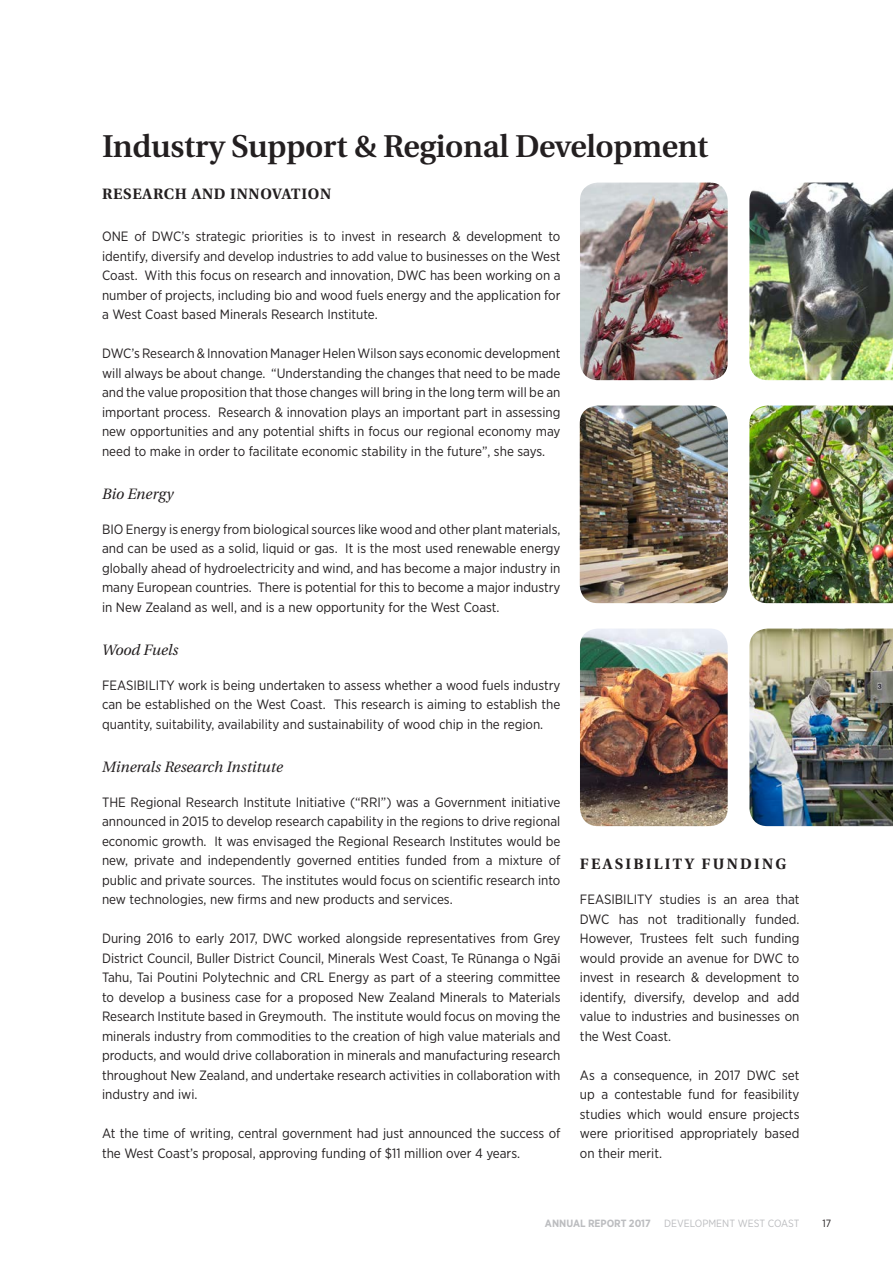
<style>
.page{position:relative;width:893px;height:1263px;background:#fff}
.page>*{position:absolute;margin:0;border:0;box-sizing:border-box;transform-origin:0 0}
.t1{font:600 31.5px "Utopia";letter-spacing:-.01em;color:#231f20}
.t2{font:italic 15px "Utopia";color:#231f20}
.t3{font:700 15px "Utopia";letter-spacing:.05em;color:#231f20}
.t4{font:700 15px "Utopia";letter-spacing:.15em;color:#231f20}
.t5{font:13.5px/19.5px "Gotham Narrow";color:#231f20;text-align:justify}
.t6{font:10.5px "Gotham Narrow";color:#bcbdc0}
.t7{font:700 10.5px "Gotham Narrow";color:#bcbdc0}
.t8{font:10.5px "Gotham Narrow";color:#231f20}
</style>
<div class="page">
<img style="left:749px;top:183px;width:144px;height:197px">
<img style="left:580px;top:183px;width:148px;height:197px">
<img style="left:580px;top:405px;width:148px;height:198px">
<img style="left:580px;top:629px;width:148px;height:197px">
<img style="left:749px;top:405px;width:144px;height:198px">
<img style="left:749px;top:628px;width:144px;height:198px">
<h1 class="t1" style="left:102px;top:129px;width:608px">Industry Support &amp; Regional Development</h1>
<p class="t3" style="left:102px;top:185px;width:231px">RESEARCH AND INNOVATION</p>
<p class="t5" style="left:102px;top:226px;width:460px">ONE of DWC’s strategic priorities is to invest in research &amp; development to identify, diversify and develop industries to add value to businesses on the West Coast. With this focus on research and innovation, DWC has been working on a number of projects, including bio and wood fuels energy and the application for a West Coast based Minerals Research I nstitute.</p>
<p class="t5" style="left:102px;top:343px;width:460px">DWC’s Research &amp; I nnovation Manager Helen Wilson says economic development will always be about change. “Understanding the changes that need to be made and the value proposition that those changes will bring in the long term will be an important process. Research &amp; innovation plays an important part in assessing new opportunities and any potential shifts in focus our regional economy may need to make in order to facilitate economic stability in the future”, she says.</p>
<p class="t2" style="left:102px;top:486px;width:73px">Bio Energy</p>
<p class="t5" style="left:102px;top:519px;width:460px">BI O Energy is energy from biological sources like wood and other plant materials, and can be used as a solid, liquid or gas. It is the most used renewable energy globally ahead of hydroelectricity and wind, and has become a major industry in many European countries. There is potential for this to become a major industry in New Zealand as well, and is a new opportunity for the West Coast.</p>
<p class="t2" style="left:102px;top:642px;width:78px">Wood Fuels</p>
<p class="t5" style="left:102px;top:675px;width:460px">FEASI BI LITY work is being undertaken to assess whether a wood fuels industry can be established on the West Coast. This research is aiming to establish the quantity, suitability, availability and sustainability of wood chip in the region.</p>
<p class="t2" style="left:102px;top:759px;width:182px">Minerals Research Institute</p>
<p class="t5" style="left:102px;top:792px;width:460px">THE Regional Research I nstitute I nitiative (“RRI”) was a Government initiative announced in 2015 to develop research capability in the regions to drive regional economic growth. It was envisaged the Regional Research I nstitutes would be new, private and independently governed entities funded from a mixture of public and private sources. The institutes would focus on scientific research into new technologies, new firms and new products and services.</p>
<p class="t5" style="left:102px;top:928px;width:460px">During 2016 to early 2017, DWC worked alongside representatives from Grey District Council, Buller District Council, Minerals West Coast, Te Rūnanga o Ngāi Tahu, Tai Poutini Polytechnic and CRL Energy as part of a steering committee to develop a business case for a proposed New Zealand Minerals to Materials Research I nstitute based in Greymouth. The institute would focus on moving the minerals industry from commodities to the creation of high value materials and products, and would drive collaboration in minerals and manufacturing research throughout New Zealand, and undertake research activities in collaboration with industry and iwi.</p>
<p class="t5" style="left:102px;top:1123px;width:460px">At the time of writing, central government had just announced the success of the West Coast’s proposal, approving funding of $11 million over 4 years.</p>
<p class="t4" style="left:580px;top:856px;width:208px">FEASIBILITY FUNDING</p>
<p class="t5" style="left:580px;top:889px;width:221px">FEASI BI LITY studies is an area that DWC has not traditionally funded.<br>However, Trustees felt such funding would provide an avenue for DWC to invest in research &amp; development to identify, diversify, develop and add value to industries and businesses on the West Coast.</p>
<p class="t5" style="left:580px;top:1065px;width:221px">As a consequence, in 2017 DWC set up a contestable fund for feasibility studies which would ensure projects were prioritised appropriately based on their merit.</p>
<p class="t7" style="left:545px;top:1216px;width:107px">ANNUAL REPORT 2017</p>
<p class="t6" style="left:664px;top:1216px;width:137px">DEVELOPMENT WEST COAST</p>
<p class="t8" style="left:823px;top:1216px;width:10px">17</p>
</div>
